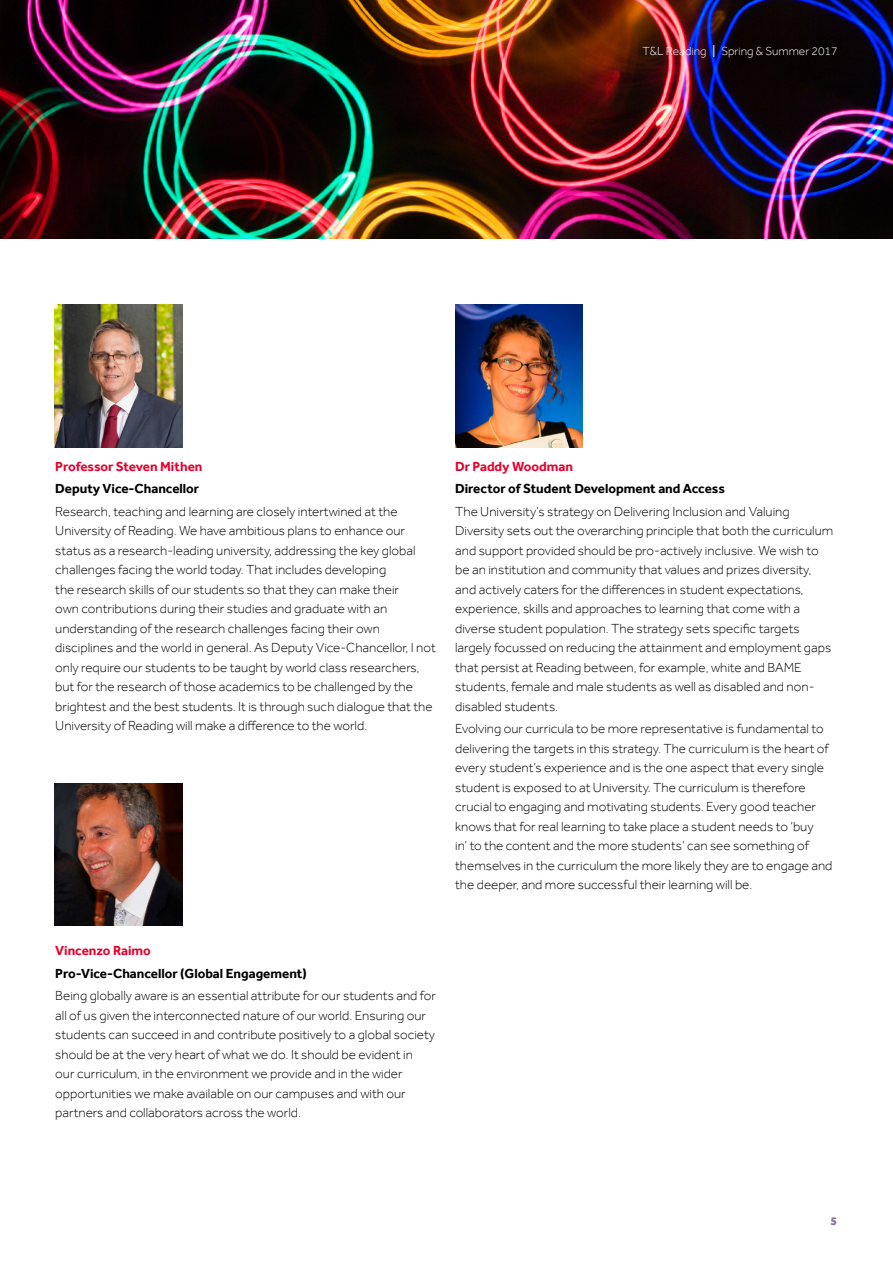
<style>
.page{position:relative;width:893px;height:1263px;background:#fff}
.page>*{position:absolute;margin:0;border:0;box-sizing:border-box;transform-origin:0 0}
.t1{font:300 13.5px/19.5px "Effra";color:#000}
.t2{font:700 13.5px "Effra";color:#000}
.t3{font:700 13.5px "Effra";color:#e4032e}
.t4{font:300 12px "Effra";color:#fff}
.t5{font:800 12px "Effra";color:#866ea2}
.s1{font-weight:400}
</style>
<div class="page">
<img style="left:54px;top:304px;width:128px;height:143px">
<img style="left:54px;top:783px;width:128px;height:143px">
<img style="left:455px;top:304px;width:128px;height:143px">
<img style="left:0;top:0;width:893px;height:238px">
<p class="t4" style="left:642px;top:45px;width:197px">T&amp;L Reading <span class="s1">|</span> Spring &amp; Summer 2017</p>
<p class="t4" style="left:698px;top:45px;width:113px">T&amp;L Reading <span class="s1">|</span> Spring</p>
<p class="t3" style="left:55px;top:458px;width:149px">Professor Steven Mithen</p>
<p class="t2" style="left:55px;top:481px;width:145px">Deputy Vice-Chancellor</p>
<p class="t1" style="left:55px;top:502px;width:382px">Research, teaching and learning are closely intertwined at the University of Reading. We have ambitious plans to enhance our status as a research-leading university, addressing the key global challenges facing the world today. That includes developing<br>the research skills of our students so that they can make their<br>own contributions during their studies and graduate with an understanding of the research challenges facing their own disciplines and the world in general. As Deputy Vice-Chancellor, I not only require our students to be taught by world class researchers, but for the research of those academics to be challenged by the brightest and the best students. It is through such dialogue that the University of Reading will make a difference to the world.</p>
<p class="t3" style="left:455px;top:458px;width:119px">Dr Paddy Woodman</p>
<p class="t2" style="left:455px;top:481px;width:271px">Director of Student Development and Access</p>
<p class="t1" style="left:455px;top:502px;width:380px">The University’s strategy on Delivering Inclusion and Valuing Diversity sets out the overarching principle that both the curriculum and support provided should be pro-actively inclusive. We wish to be an institution and community that values and prizes diversity, and actively caters for the differences in student expectations, experience, skills and approaches to learning that come with a diverse student population. The strategy sets specific targets largely focussed on reducing the attainment and employment gaps that persist at Reading between, for example, white and BAME students, female and male students as well as disabled and non&shy;disabled students.</p>
<p class="t1" style="left:455px;top:719px;width:379px">Evolving our curricula to be more representative is fundamental to delivering the targets in this strategy. The curriculum is the heart of every student’s experience and is the one aspect that every single student is exposed to at University. The curriculum is therefore crucial to engaging and motivating students. Every good teacher knows that for real learning to take place a student needs to ‘buy<br>in’ to the content and the more students’ can see something of themselves in the curriculum the more likely they are to engage and the deeper, and more successful their learning will be.</p>
<p class="t3" style="left:55px;top:943px;width:97px">Vincenzo Raimo</p>
<p class="t2" style="left:55px;top:965px;width:253px">Pro-Vice-Chancellor (Global Engagement)</p>
<p class="t1" style="left:55px;top:986px;width:382px">Being globally aware is an essential attribute for our students and for all of us given the interconnected nature of our world. Ensuring our students can succeed in and contribute positively to a global society should be at the very heart of what we do. It should be evident in<br>our curriculum, in the environment we provide and in the wider opportunities we make available on our campuses and with our partners and collaborators across the world.</p>
<p class="t5" style="left:830px;top:1214px;width:8px">5</p>
</div>
